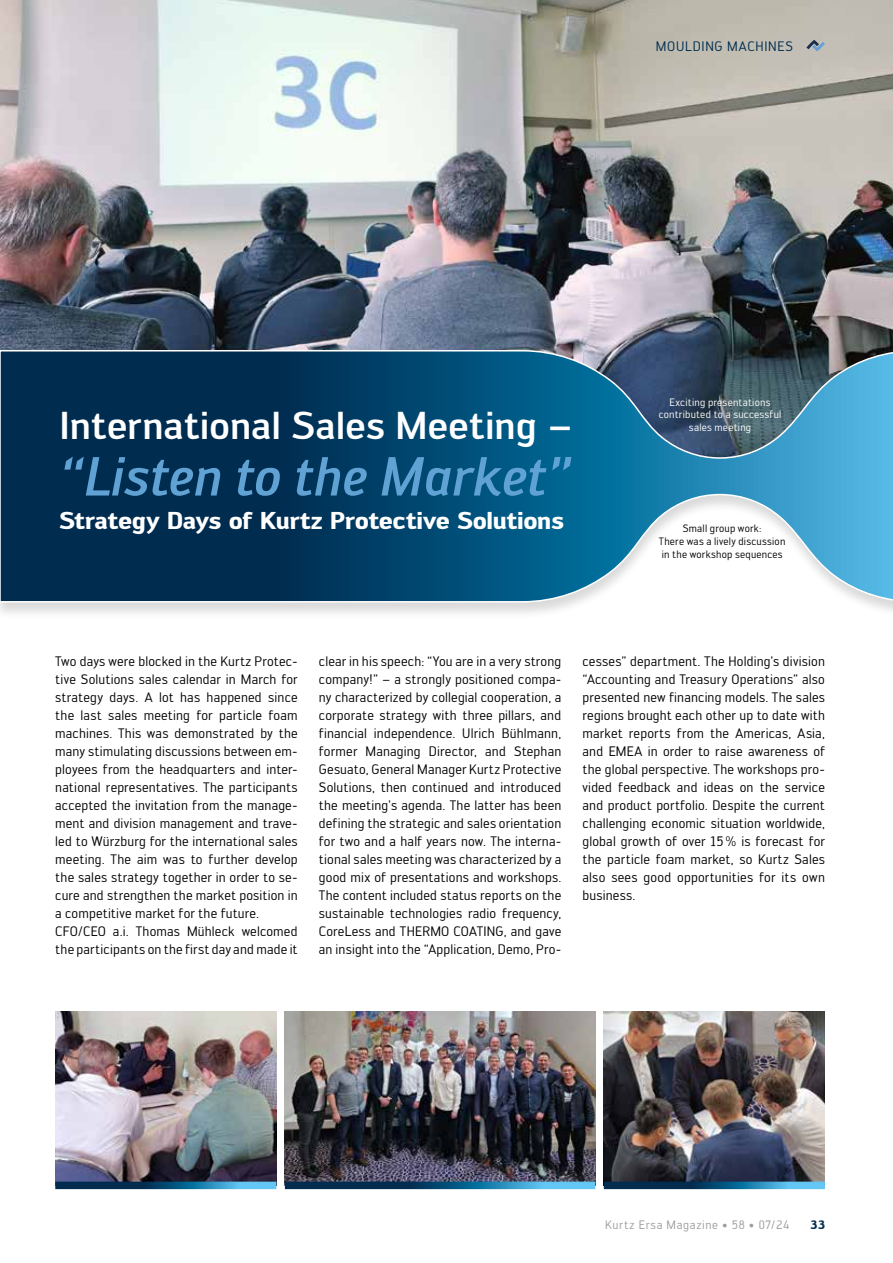
<style>
.page{position:relative;width:893px;height:1263px;background:#fff}
.page>*{position:absolute;margin:0;border:0;box-sizing:border-box;transform-origin:0 0}
.t1{font:italic 500 54px "Engel";letter-spacing:-.01em;color:#60a2d4}
.t2{font:500 38.25px "Engel";letter-spacing:-.005em;color:#fff}
.t3{font:700 24px "Engel";letter-spacing:-.02em;color:#fff}
.t4{font:13.5px/18px "Engel";letter-spacing:.01em;color:#000;text-align:justify}
.t5{font:13.5px "Engel";letter-spacing:.055em;color:#002c50}
.t6{font:12px "Engel";letter-spacing:.06em;color:#9d9d9c}
.t7{font:700 12px "Engel";color:#002c50}
.t8{font:10.5px/12.6px "Engel";letter-spacing:.02em;color:#000;text-align:center}
.t9{font:10.5px/12.6px "Engel";letter-spacing:.02em;color:#fff;text-align:center}
</style>
<div class="page">
<img style="left:0;top:0;width:893px;height:349px">
<div style="left:0;top:349px;width:893px;height:271px;background:#000;opacity:.15"></div>
<svg style="left:0;top:349px;width:893px;height:254px;background:#276082"></svg>
<img style="left:604px;top:1011px;width:221px;height:170px">
<img style="left:285px;top:1011px;width:310px;height:170px">
<img style="left:55px;top:1011px;width:221px;height:170px">
<svg style="left:55px;top:1181px;width:221px;height:8px;background:#1e6087"></svg>
<svg style="left:285px;top:1181px;width:310px;height:8px;background:#20638a"></svg>
<svg style="left:604px;top:1181px;width:221px;height:8px;background:#1c5f86"></svg>
<svg style="left:806px;top:40px;width:19px;height:11px"></svg>
<p class="t5" style="left:656px;top:39px;width:139px">MOULDING MACHINES</p>
<h2 class="t2" style="left:60px;top:403px;width:515px">International Sales Meeting –</h2>
<h1 class="t1" style="left:60px;top:445px;width:516px">“Listen to the Market”</h1>
<h3 class="t3" style="left:60px;top:506px;width:506px">Strategy Days of Kurtz Protective Solutions</h3>
<p class="t9" style="left:659px;top:396px;width:124px">Exciting presentations contributed to a successful sales meeting</p>
<p class="t8" style="left:659px;top:522px;width:128px">Small group work:<br>There was a lively discussion in the workshop sequences</p>
<p class="t4" style="left:55px;top:652px;width:244px;text-align:left">Two days were blocked in the Kurtz Protec&shy;tive Solutions sales calendar in March for strategy days. A lot has happened since the last sales meeting for particle foam machines. This was demonstrated by the many stimulating discussions between em&shy;ployees from the headquarters and inter&shy;national representatives. The participants accepted the invitation from the manage&shy;ment and division management and trave&shy;led to Würzburg for the international sales meeting. The aim was to further develop the sales strategy together in order to se&shy;cure and strengthen the market position in a competitive market for the future.<br>CFO/CEO a.i. Thomas Mühleck welcomed the participants on the first day and made it</p>
<p class="t4" style="left:319px;top:652px;width:244px">clear in his speech: “You are in a very strong company!” – a strongly positioned compa&shy;ny characterized by collegial cooperation, a corporate strategy with three pillars, and financial independence. Ulrich Bühlmann, former Managing Director, and Stephan Gesuato, General Manager Kurtz Protective Solutions, then continued and introduced the meeting's agenda. The latter has been defining the strategic and sales orientation for two and a half years now. The interna&shy;tional sales meeting was characterized by a good mix of presentations and workshops.<br>The content included status reports on the sustainable technologies radio frequency, CoreLess and THERMO COATING, and gave an insight into the “Application, Demo, Pro-</p>
<p class="t4" style="left:583px;top:652px;width:244px">cesses” department. The Holding’s division “Accounting and Treasury Operations” also presented new financing models. The sales regions brought each other up to date with market reports from the Americas, Asia, and EMEA in order to raise awareness of the global perspective. The workshops pro&shy;vided feedback and ideas on the service and product portfolio. Despite the current challenging economic situation worldwide, global growth of over 15% is forecast for the particle foam market, so Kurtz Sales also sees good opportunities for its own business.</p>
<p class="t6" style="left:605px;top:1218px;width:186px">Kurtz Ersa Magazine • 58 • 07/24</p>
<p class="t7" style="left:811px;top:1217px;width:16px">33</p>
</div>
